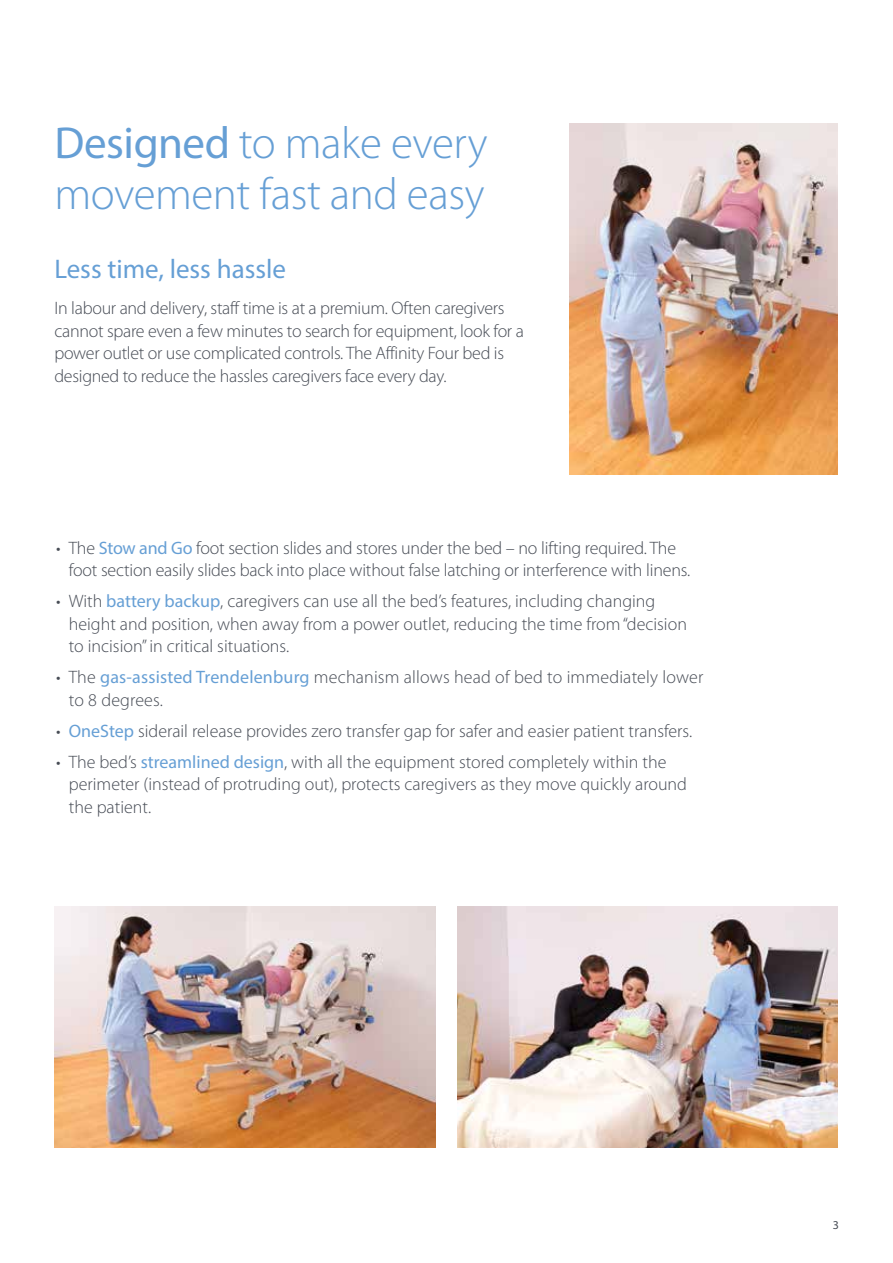
<style>
.page{position:relative;width:893px;height:1263px;background:#fff}
.page>*{position:absolute;margin:0;border:0;box-sizing:border-box;transform-origin:0 0}
.t1{font:300 45px/51px "Myriad Pro";letter-spacing:-.01em;color:#669fd5}
.t2{font:27px "Myriad Pro";color:#669fd5}
.t3{font:300 18px/22.5px "Myriad Pro";letter-spacing:-.005em;color:#474c55}
.t4{font:12px "Myriad Pro";color:#474c55}
.s1{font-weight:400}
.s2{font-weight:400;color:#669fd5}
</style>
<div class="page">
<img style="left:457px;top:906px;width:381px;height:242px">
<img style="left:570px;top:124px;width:268px;height:351px">
<img style="left:55px;top:906px;width:381px;height:242px">
<h1 class="t1" style="left:54px;top:118px;width:435px"><span class="s1">Designed</span> to make every movement fast and easy</h1>
<h2 class="t2" style="left:54px;top:253px;width:233px">Less time, less hassle</h2>
<p class="t3" style="left:54px;top:297px;width:471px">In labour and delivery, staff time is at a premium. Often caregivers cannot spare even a few minutes to search for equipment, look for a power outlet or use complicated controls. The Affinity Four bed is designed to reduce the hassles caregivers face every day.</p>
<p class="t3" style="left:69px;top:537px;width:623px;text-indent:-13px">• The <span class="s2">Stow and Go</span> foot section slides and stores under the bed – no lifting required. The foot section easily slides back into place without false latching or interference with linens.</p>
<p class="t3" style="left:69px;top:590px;width:620px;text-indent:-13px">• With <span class="s2">battery backup</span>, caregivers can use all the bed’s features, including changing height and position, when away from a power outlet, reducing the time from “decision to incision” in critical situations.</p>
<p class="t3" style="left:69px;top:666px;width:636px;text-indent:-13px">• The <span class="s2">gas-assisted Trendelenburg</span> mechanism allows head of bed to immediately lower to 8 degrees.</p>
<p class="t3" style="left:56px;top:720px;width:638px">• <span class="s2">OneStep</span> siderail release provides zero transfer gap for safer and easier patient transfers.</p>
<p class="t3" style="left:69px;top:751px;width:620px;text-indent:-13px">• The bed’s <span class="s2">streamlined design</span>, with all the equipment stored completely within the perimeter (instead of protruding out), protects caregivers as they move quickly around the patient.</p>
<p class="t4" style="left:833px;top:1218px;width:8px">3</p>
</div>
